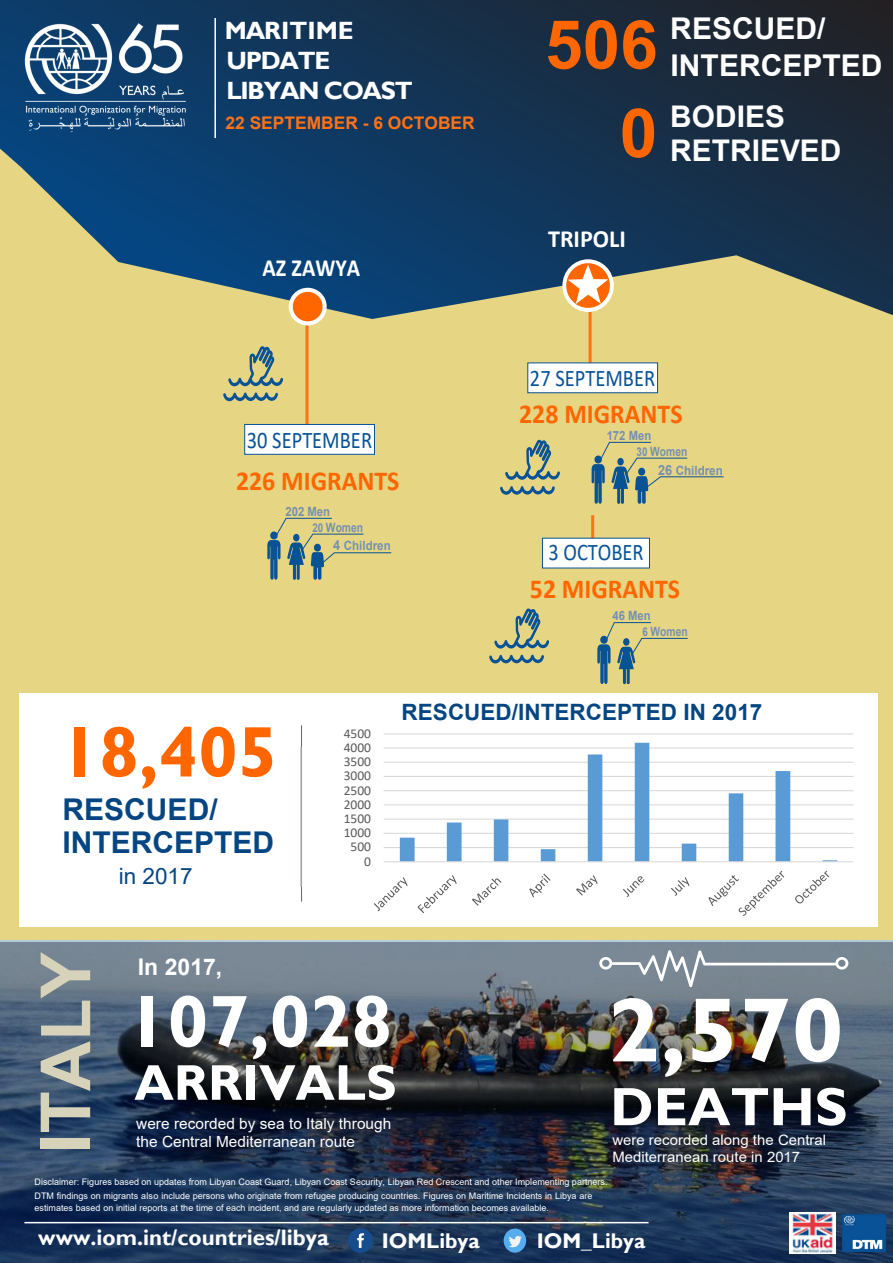
<style>
.page{position:relative;width:893px;height:1263px;background:#fff}
.page>*{position:absolute;margin:0;border:0;box-sizing:border-box;transform-origin:0 0}
.t1{font:700 91.65px "Gill Sans";color:#fff;scale:1.04 1}
.t2{font:700 74.1px "Gill Sans";color:#fff}
.t3{font:700 72px "Gill Sans";color:#f60}
.t4{font:700 69.15px "Arial";color:#d7d2ba}
.t5{font:700 67.95px "Arial";color:#f60}
.t6{font:700 67.5px "Arial";color:#f60}
.t7{font:700 54.15px "Gill Sans";color:#fff}
.t8{font:700 50.55px "Gill Sans";color:#fff}
.t9{font:700 30px/37.5px "Arial";color:#fff}
.t10{font:700 30px/33px "Arial";color:#054682}
.t11{font:700 29.85px/33.9px "Arial";color:#fff}
.t12{font:700 27.45px "Calibri";color:#f60;scale:.94 1}
.t13{font:700 25.05px/30px "Gill Sans";letter-spacing:-.05em;color:#fff}
.t14{font:700 25.05px "Gill Sans";color:#fff}
.t15{font:700 24.75px "Calibri";color:#fff;scale:.89 1}
.t16{font:700 24.75px "Calibri";color:#fff}
.t17{font:23.85px "Calibri";color:#085296;scale:.86 1}
.t18{font:700 22.95px "Arial";color:#fff}
.t19{font:700 22.5px "Arial";color:#054682}
.t20{font:22.5px "Arial";color:#054682}
.t21{font:700 22.2px "Gill Sans";color:#fff}
.t22{font:700 21.3px "Gill Sans";color:#fff}
.t23{font:700 17.4px "Arial";color:#ff7216}
.t24{font:15.45px/18.5px "Arial";color:#fff}
.t25{font:14.4px/17.2px "Arial";color:#fff;scale:1.04 1}
.t26{font:13.5px "Calibri";color:#595959}
.t27{font:700 12.75px "Arial";color:#7690b1;scale:.81 1}
.t28{font:700 12.75px "Arial";color:#7690b1;scale:.91 1}
.t29{font:700 12.75px "Arial";color:#7690b1;scale:.89 1}
.t30{font:9px/13.8px "Arial";color:#fff}
.s1{font-size:12.15px}
.s2{font-size:13.95px}
</style>
<div class="page">
<img style="left:0;top:942px;width:893px;height:321px">
<div style="left:0;top:109px;width:893px;height:831px;background:#e6d583"></div>
<div style="left:19px;top:693px;width:858px;height:233px;background:#fff"></div>
<svg style="left:0;top:0;width:893px;height:319px;background:#2e4a5d"></svg>
<svg style="left:599px;top:950px;width:249px;height:37px;background:#89959f"></svg>
<div style="left:504px;top:1228px;width:22px;height:25px;background:#55acee;border-radius:50%"></div>
<svg style="left:509px;top:1236px;width:13px;height:11px"></svg>
<hr style="left:24px;top:1222px;width:625px;height:1px;background:#fff">
<img style="left:25px;top:22px;width:163px;height:113px">
<svg style="left:348px;top:1228px;width:25px;height:25px"></svg>
<hr style="left:214px;top:18px;width:2px;height:120px;background:#fff">
<img style="left:842px;top:1214px;width:43px;height:38px">
<hr style="left:300px;top:747px;width:2px;height:140px;background:#afa8a8">
<svg style="left:228px;top:346px;width:55px;height:40px"></svg>
<svg style="left:223px;top:392px;width:55px;height:9px"></svg>
<hr style="left:305px;top:308px;width:3px;height:116px;background:#ff7216">
<div style="left:245px;top:424px;width:130px;height:30px;background:#fff;border:1px solid #085296"></div>
<svg style="left:267px;top:518px;width:125px;height:62px"></svg>
<svg style="left:289px;top:288px;width:38px;height:37px"></svg>
<div style="left:293px;top:292px;width:30px;height:29px;background:#f60;border-radius:50%"></div>
<hr style="left:589px;top:301px;width:3px;height:62px;background:#ff7216">
<div style="left:528px;top:363px;width:130px;height:30px;background:#fff"></div>
<hr style="left:591px;top:515px;width:3px;height:35px;background:#ff7216">
<div style="left:542px;top:538px;width:108px;height:30px;background:#fff"></div>
<svg style="left:597px;top:622px;width:91px;height:63px"></svg>
<svg style="left:505px;top:440px;width:55px;height:40px"></svg>
<svg style="left:500px;top:486px;width:55px;height:9px"></svg>
<svg style="left:494px;top:608px;width:55px;height:40px"></svg>
<svg style="left:489px;top:655px;width:55px;height:8px"></svg>
<svg style="left:592px;top:442px;width:132px;height:62px"></svg>
<svg style="left:562px;top:259px;width:52px;height:53px"></svg>
<svg style="left:566px;top:263px;width:44px;height:45px"></svg>
<svg style="left:568px;top:264px;width:40px;height:40px;background:#fba973"></svg>
<img style="left:789px;top:1212px;width:47px;height:41px">
<hr style="left:384px;top:733px;width:469px;height:1px;background:#d9d9d9">
<hr style="left:384px;top:747px;width:469px;height:1px;background:#d9d9d9">
<hr style="left:384px;top:762px;width:469px;height:1px;background:#d9d9d9">
<hr style="left:384px;top:776px;width:469px;height:1px;background:#d9d9d9">
<hr style="left:384px;top:790px;width:469px;height:1px;background:#d9d9d9">
<hr style="left:384px;top:804px;width:469px;height:1px;background:#d9d9d9">
<hr style="left:384px;top:818px;width:469px;height:2px;background:#d9d9d9">
<hr style="left:384px;top:833px;width:469px;height:1px;background:#d9d9d9">
<hr style="left:384px;top:847px;width:469px;height:1px;background:#d9d9d9">
<svg style="left:400px;top:743px;width:437px;height:118px"></svg>
<hr style="left:384px;top:861px;width:469px;height:1px;background:#d9d9d9">
<svg style="left:374px;top:877px;width:34px;height:34px"></svg>
<svg style="left:418px;top:875px;width:39px;height:38px"></svg>
<svg style="left:472px;top:878px;width:29px;height:28px"></svg>
<svg style="left:529px;top:874px;width:21px;height:23px"></svg>
<svg style="left:576px;top:875px;width:22px;height:20px"></svg>
<svg style="left:623px;top:876px;width:21px;height:21px"></svg>
<svg style="left:671px;top:877px;width:18px;height:19px"></svg>
<svg style="left:708px;top:871px;width:76px;height:45px"></svg>
<svg style="left:795px;top:871px;width:34px;height:32px"></svg>
<h3 class="t14" style="left:225px;top:15px;width:130px">MARITIME</h3>
<h3 class="t13" style="left:226px;top:46px;width:188px">UPDATE<br>LIBYAN COAST</h3>
<h3 class="t23" style="left:226px;top:110px;width:251px">22 SEPTEMBER - 6 OCTOBER</h3>
<h3 class="t15" style="left:263px;top:250px;width:111px">AZ ZAWYA</h3>
<h3 class="t17" style="left:247px;top:423px;width:147px">30 SEPTEMBER</h3>
<h3 class="t12" style="left:236px;top:461px;width:175px">226 MIGRANTS</h3>
<h3 class="t27" style="left:312px;top:518px;width:64px"><span class="s1">20</span> Women</h3>
<h3 class="t29" style="left:285px;top:503px;width:52px">202 Men</h3>
<h3 class="t28" style="left:333px;top:536px;width:65px"><span class="s2">4</span> Children</h3>
<h3 class="t9" style="left:670px;top:10px;width:214px">RESCUED/<br>INTERCEPTED</h3>
<h3 class="t6" style="left:545px;top:-3px;width:114px">506</h3>
<h3 class="t5" style="left:620px;top:85px;width:39px">0</h3>
<h3 class="t11" style="left:670px;top:100px;width:173px">BODIES<br>RETRIEVED</h3>
<h3 class="t16" style="left:548px;top:221px;width:79px">TRIPOLI</h3>
<h3 class="t17" style="left:530px;top:362px;width:147px">27 SEPTEMBER</h3>
<h3 class="t12" style="left:519px;top:394px;width:175px">228 MIGRANTS</h3>
<h3 class="t29" style="left:607px;top:427px;width:52px">172 Men</h3>
<h3 class="t27" style="left:637px;top:442px;width:64px"><span class="s1">30</span> Women</h3>
<h3 class="t28" style="left:658px;top:461px;width:72px"><span class="s2">26</span> Children</h3>
<h3 class="t17" style="left:548px;top:536px;width:112px">3 OCTOBER</h3>
<h3 class="t12" style="left:530px;top:569px;width:161px">52 MIGRANTS</h3>
<h3 class="t27" style="left:642px;top:622px;width:57px"><span class="s1">6</span> Women</h3>
<h3 class="t29" style="left:612px;top:607px;width:45px">46 Men</h3>
<h3 class="t3" style="left:59px;top:709px;width:220px">18,405</h3>
<h3 class="t10" style="left:62px;top:793px;width:213px">RESCUED/<br>INTERCEPTED</h3>
<h3 class="t20" style="left:119px;top:860px;width:75px">in 2017</h3>
<h3 class="t26" style="left:344px;top:724px;width:29px">4500</h3>
<h3 class="t26" style="left:344px;top:738px;width:29px">4000</h3>
<h3 class="t26" style="left:344px;top:752px;width:29px">3500</h3>
<h3 class="t26" style="left:344px;top:766px;width:29px">3000</h3>
<h3 class="t26" style="left:344px;top:781px;width:29px">2500</h3>
<h3 class="t26" style="left:344px;top:795px;width:29px">2000</h3>
<h3 class="t26" style="left:344px;top:809px;width:29px">1500</h3>
<h3 class="t26" style="left:344px;top:823px;width:29px">1000</h3>
<h3 class="t26" style="left:351px;top:837px;width:22px">500</h3>
<h3 class="t26" style="left:364px;top:852px;width:8px">0</h3>
<h3 class="t19" style="left:402px;top:697px;width:362px">RESCUED/INTERCEPTED IN 2017</h3>
<h3 class="t4" style="left:17px;top:1153px;width:202px;rotate:-90deg">ITALY</h3>
<h3 class="t18" style="left:138px;top:951px;width:86px">In 2017,</h3>
<h2 class="t2" style="left:127px;top:977px;width:267px">107,028</h2>
<h3 class="t8" style="left:134px;top:1052px;width:264px">ARRIVALS</h3>
<h3 class="t24" style="left:136px;top:1114px;width:257px">were recorded by sea to Italy through the Central Mediterranean route</h3>
<h1 class="t1" style="left:608px;top:975px;width:229px">2,570</h1>
<h3 class="t7" style="left:610px;top:1074px;width:239px">DEATHS</h3>
<h3 class="t25" style="left:612px;top:1131px;width:207px">were recorded along the Central<br>Mediterranean route in 2017</h3>
<p class="t30" style="left:35px;top:1175px;width:574px">Disclaimer: Figures based on updates from Libyan Coast Guard, Libyan Coast Security, Libyan Red Crescent and other Implementing partners.<br>DTM findings on migrants also include persons who originate from refugee producing countries. Figures on Maritime Incidents in Libya are</p>
<p class="t30" style="left:35px;top:1201px;width:516px">estimates based on initial reports at the time of each incident, and are regularly updated as more information becomes available.</p>
<h3 class="t21" style="left:38px;top:1224px;width:292px">www.iom.int/countries/libya</h3>
<h3 class="t22" style="left:382px;top:1227px;width:99px">IOMLibya</h3>
<h3 class="t22" style="left:537px;top:1227px;width:110px">IOM_Libya</h3>
</div>
